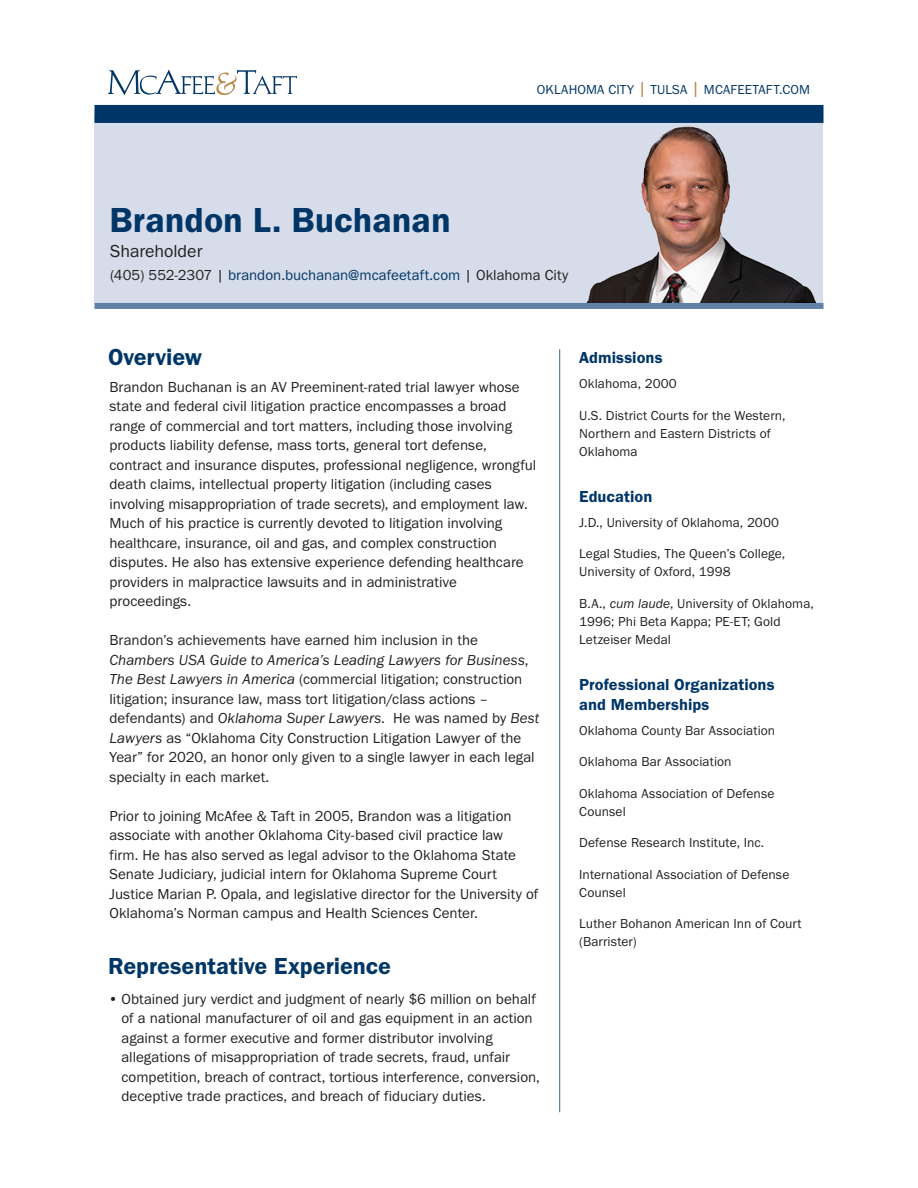
<style>
.page{position:relative;width:918px;height:1188px;background:#fff}
.page>*{position:absolute;margin:0;border:0;box-sizing:border-box;transform-origin:0 0}
.Name{font:36px "Franklin Gothic URW Dem";color:#003667}
.Section_Head{font:24px "Franklin Gothic URW Dem";color:#003667}
.t1{font:18px "Franklin Gothic URW Boo";color:#231f20}
.Sidebar_Head{font:16.5px/19.5px "Franklin Gothic URW Dem";color:#003667}
.Body_text{font:15px/19.5px "Franklin Gothic URW Boo";color:#231f20}
.Contact_info{font:15px "Franklin Gothic URW Boo";color:#003667}
.Sidebar_list_items{font:13.5px/18px "Franklin Gothic URW Boo";letter-spacing:.005em;color:#231f20}
.t2{font:13.5px "Franklin Gothic URW Boo";letter-spacing:.01em;color:#003667}
.s1{font-size:18px;color:#b98747}
.s2{color:#231f20}
.s3{font-family:"Franklin Gothic URW Boo Ita"}
</style>
<div class="page">
<div style="left:94px;top:115px;width:730px;height:188px;background:#d6dce9"></div>
<svg style="left:108px;top:70px;width:189px;height:25px"></svg>
<div style="left:94px;top:105px;width:730px;height:18px;background:#003667"></div>
<div style="left:94px;top:303px;width:730px;height:6px;background:#6180a7"></div>
<img style="left:586px;top:124px;width:238px;height:179px">
<hr style="left:559px;top:349px;width:1px;height:763px;background:#6180a7">
<p class="t2" style="left:537px;top:81px;width:275px">OKLAHOMA CITY <span class="s1">|</span> TULSA <span class="s1">|</span> MCAFEETAFT.COM</p>
<p class="Name" style="left:110px;top:198px;width:343px">Brandon L. Buchanan</p>
<p class="t1" style="left:110px;top:240px;width:94px">Shareholder</p>
<p class="Contact_info" style="left:110px;top:265px;width:460px"><span class="s2">(405) 552-2307 |</span> brandon.buchanan@mcafeetaft.com <span class="s2">| Oklahoma City</span></p>
<p class="Section_Head" style="left:108px;top:343px;width:96px">Overview</p>
<p class="Body_text" style="left:110px;top:377px;width:428px">Brandon Buchanan is an AV Preeminent-rated trial lawyer whose state and federal civil litigation practice encompasses a broad range of commercial and tort matters, including those involving products liability defense, mass torts, general tort defense, contract and insurance disputes, professional negligence, wrongful death claims, intellectual property litigation (including cases involving misappropriation of trade secrets), and employment law.<br>Much of his practice is currently devoted to litigation involving healthcare, insurance, oil and gas, and complex construction disputes. He also has extensive experience defending healthcare providers in malpractice lawsuits and in administrative proceedings.</p>
<p class="Body_text" style="left:110px;top:630px;width:431px">Brandon’s achievements have earned him inclusion in the <span class="s3">Chambers USA Guide to America’s Leading Lawyers for Business</span>, <span class="s3">The Best Lawyers in America</span> (commercial litigation; construction litigation; insurance law, mass tort litigation/class actions – defendants) and <span class="s3">Oklahoma Super Lawyers</span>. He was named by <span class="s3">Best Lawyers</span> as “Oklahoma City Construction Litigation Lawyer of the Year” for 2020, an honor only given to a single lawyer in each legal specialty in each market.</p>
<p class="Body_text" style="left:110px;top:806px;width:430px">Prior to joining McAfee &amp; Taft in 2005, Brandon was a litigation associate with another Oklahoma City-based civil practice law<br>firm. He has also served as legal advisor to the Oklahoma State Senate Judiciary, judicial intern for Oklahoma Supreme Court Justice Marian P. Opala, and legislative director for the University of Oklahoma’s Norman campus and Health Sciences Center.</p>
<p class="Section_Head" style="left:108px;top:951px;width:285px">Representative Experience</p>
<p class="Body_text" style="left:122px;top:989px;width:420px;text-indent:-14px">• Obtained jury verdict and judgment of nearly $6 million on behalf of a national manufacturer of oil and gas equipment in an action against a former executive and former distributor involving allegations of misappropriation of trade secrets, fraud, unfair competition, breach of contract, tortious interference, conversion, deceptive trade practices, and breach of fiduciary duties.</p>
<p class="Sidebar_Head" style="left:579px;top:348px;width:85px">Admissions</p>
<p class="Sidebar_list_items" style="left:579px;top:374px;width:99px">Oklahoma, 2000</p>
<p class="Sidebar_list_items" style="left:579px;top:406px;width:208px">U.S. District Courts for the Western,<br>Northern and Eastern Districts of<br>Oklahoma</p>
<p class="Sidebar_Head" style="left:579px;top:487px;width:75px">Education</p>
<p class="Sidebar_list_items" style="left:579px;top:513px;width:201px">J.D., University of Oklahoma, 2000</p>
<p class="Sidebar_list_items" style="left:579px;top:545px;width:207px">Legal Studies, The Queen’s College,<br>University of Oxford, 1998</p>
<p class="Sidebar_list_items" style="left:579px;top:594px;width:236px">B.A., <span class="s3">cum laude</span>, University of Oklahoma,<br>1996; Phi Beta Kappa; PE-ET; Gold<br>Letzeiser Medal</p>
<p class="Sidebar_Head" style="left:579px;top:675px;width:197px">Professional Organizations and Memberships</p>
<p class="Sidebar_list_items" style="left:579px;top:721px;width:197px">Oklahoma County Bar Association</p>
<p class="Sidebar_list_items" style="left:579px;top:752px;width:154px">Oklahoma Bar Association</p>
<p class="Sidebar_list_items" style="left:579px;top:784px;width:197px">Oklahoma Association of Defense<br>Counsel</p>
<p class="Sidebar_list_items" style="left:579px;top:833px;width:187px">Defense Research Institute, Inc.</p>
<p class="Sidebar_list_items" style="left:579px;top:865px;width:212px">International Association of Defense<br>Counsel</p>
<p class="Sidebar_list_items" style="left:579px;top:914px;width:224px">Luther Bohanon American Inn of Court (Barrister)</p>
</div>
